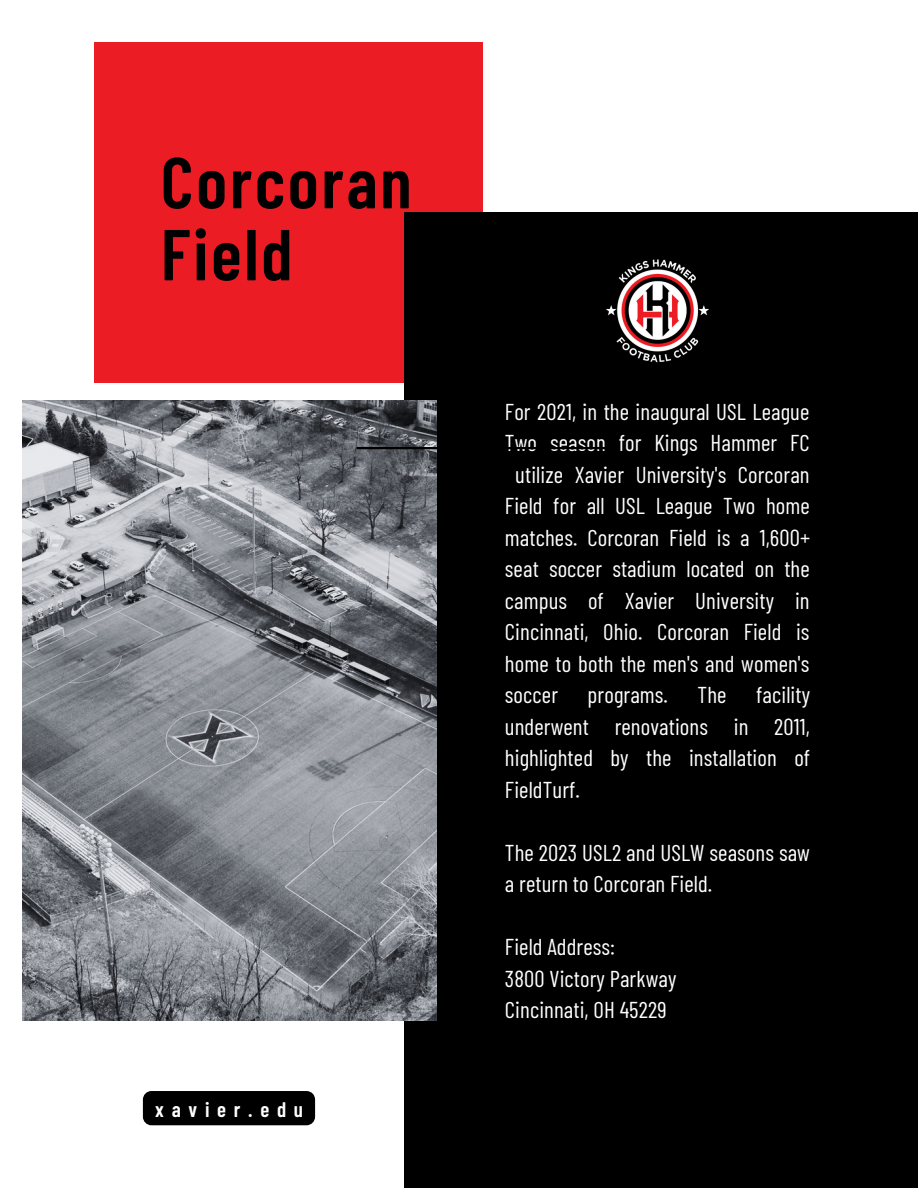
<style>
.page{position:relative;width:918px;height:1188px;background:#fff}
.page>*{position:absolute;margin:0;border:0;box-sizing:border-box;transform-origin:0 0}
.t1{font:600 72px "Barlow Condensed";letter-spacing:.035em;color:#000}
.t2{font:22.95px/31.5px "Barlow Condensed";letter-spacing:.005em;color:#fff;text-align:justify}
.t3{font:600 21px "Barlow Condensed";letter-spacing:.37em;color:#fff}
</style>
<div class="page">
<div style="left:94px;top:42px;width:389px;height:341px;background:#ec1c24"></div>
<div style="left:405px;top:213px;width:513px;height:975px;background:#000"></div>
<img style="left:22px;top:401px;width:414px;height:620px">
<hr style="left:357px;top:447px;width:251px;height:2px;background:#000">
<img style="left:606px;top:259px;width:103px;height:104px">
<div style="left:143px;top:1091px;width:172px;height:34px;background:#000"></div>
<p class="t1" style="left:161px;top:136px;width:253px">Corcoran</p>
<p class="t1" style="left:161px;top:208px;width:133px">Field</p>
<p class="t3" style="left:155px;top:1096px;width:149px">xavier.edu</p>
<p class="t2" style="left:505px;top:395px;width:306px">For 2021, in the inaugural USL League</p>
<p class="t2" style="left:505px;top:426px;width:306px">Two season for Kings Hammer FC</p>
<p class="t2" style="left:515px;top:458px;width:296px">utilize Xavier University's Corcoran</p>
<p class="t2" style="left:505px;top:489px;width:306px">Field for all USL League Two home</p>
<p class="t2" style="left:505px;top:521px;width:307px">matches. Corcoran Field is a 1,600+</p>
<p class="t2" style="left:505px;top:552px;width:306px">seat soccer stadium located on the</p>
<p class="t2" style="left:505px;top:584px;width:306px">campus of Xavier University in</p>
<p class="t2" style="left:505px;top:615px;width:306px">Cincinnati, Ohio. Corcoran Field is</p>
<p class="t2" style="left:505px;top:647px;width:306px">home to both the men's and women's</p>
<p class="t2" style="left:505px;top:678px;width:55px">soccer</p>
<p class="t2" style="left:588px;top:678px;width:82px">programs.</p>
<p class="t2" style="left:698px;top:678px;width:30px">The</p>
<p class="t2" style="left:505px;top:678px;width:307px;text-indent:251px">facility underwent renovations in 2011, highlighted by the installation of FieldTurf.</p>
<p class="t2" style="left:505px;top:836px;width:307px">The 2023 USL2 and USLW seasons saw a return to Corcoran Field.</p>
<p class="t2" style="left:505px;top:930px;width:112px">Field Address:</p>
<p class="t2" style="left:505px;top:962px;width:173px">3800 Victory Parkway</p>
<p class="t2" style="left:505px;top:993px;width:163px">Cincinnati, OH 45229</p>
</div>
